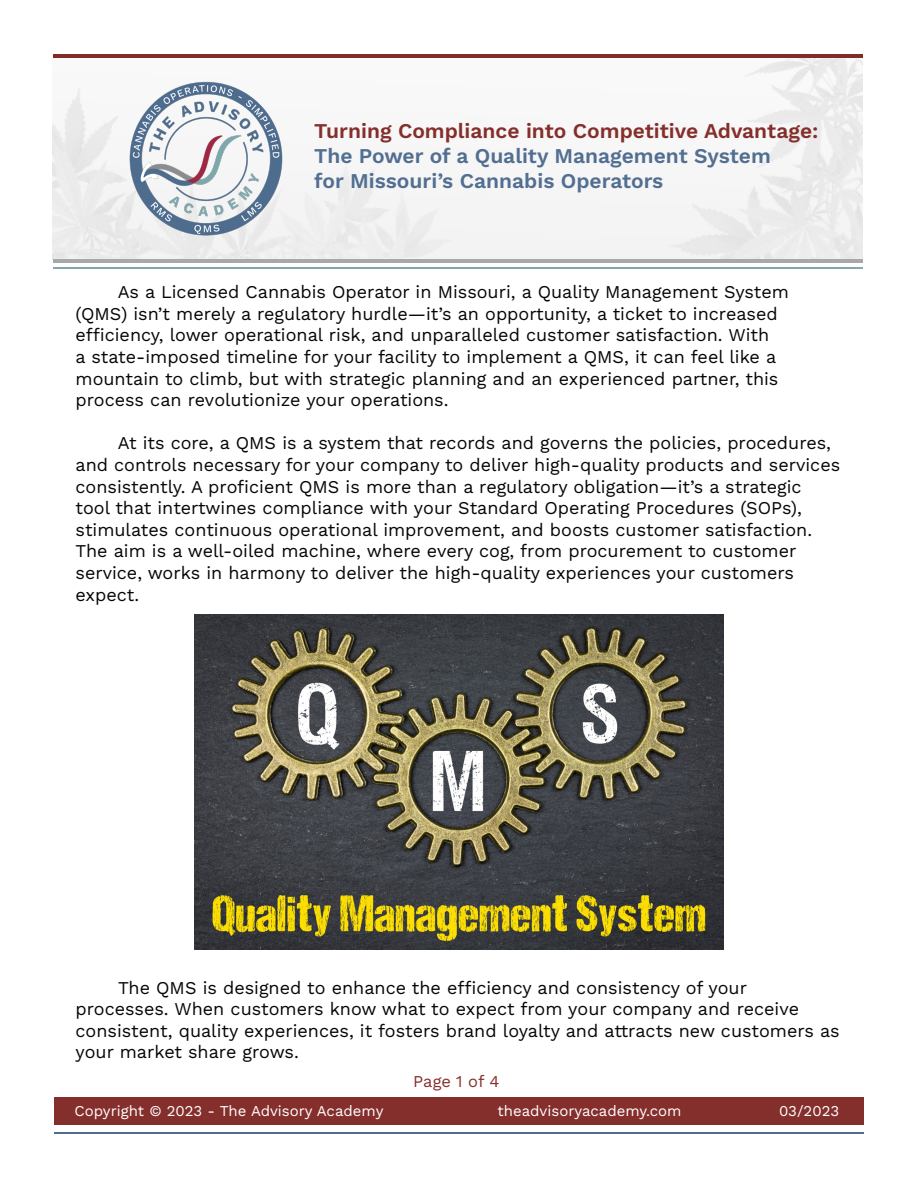
<style>
.page{position:relative;width:918px;height:1188px;background:#fff}
.page>*{position:absolute;margin:0;border:0;box-sizing:border-box;transform-origin:0 0}
.t1{font:600 21px/25.2px "Work Sans";color:#852f2c}
.t2{font:600 21px "Work Sans";color:#526e91}
.t3{font:18px/21.6px "Work Sans";color:#060605}
.t4{font:16.5px "Work Sans";color:#852f2c}
.t5{font:15px "Work Sans";color:#fff}
.s1{color:#526e91}
</style>
<div class="page">
<img style="left:53px;top:57px;width:810px;height:202px">
<img style="left:128px;top:80px;width:157px;height:157px">
<hr style="left:53px;top:259px;width:810px;height:3px;background:#a7a8a8">
<hr style="left:53px;top:267px;width:810px;height:2px;background:#82a7ac">
<hr style="left:53px;top:54px;width:810px;height:3px;background:#802d2a">
<img style="left:194px;top:614px;width:530px;height:335px">
<div style="left:54px;top:1097px;width:810px;height:28px;background:#852f2c"></div>
<hr style="left:54px;top:1132px;width:810px;height:2px;background:#506d91">
<p class="t1" style="left:314px;top:117px;width:506px">Turning Compliance into Competitive Advantage:<br><span class="s1">The Power of a Quality Management System</span></p>
<p class="t2" style="left:314px;top:165px;width:351px">for Missouri’s Cannabis Operators</p>
<p class="t3" style="left:76px;top:281px;width:715px;text-indent:42px">As a Licensed Cannabis Operator in Missouri, a Quality Management System (QMS) isn’t merely a regulatory hurdle—it’s an opportunity, a ticket to increased efficiency, lower operational risk, and unparalleled customer satisfaction. With<br>a state-imposed timeline for your facility to implement a QMS, it can feel like a mountain to climb, but with strategic planning and an experienced partner, this process can revolutionize your operations.</p>
<p class="t3" style="left:76px;top:432px;width:766px;text-indent:42px">At its core, a QMS is a system that records and governs the policies, procedures, and controls necessary for your company to deliver high-quality products and services consistently. A proficient QMS is more than a regulatory obligation—it’s a strategic tool that intertwines compliance with your Standard Operating Procedures (SOPs), stimulates continuous operational improvement, and boosts customer satisfaction.<br>The aim is a well-oiled machine, where every cog, from procurement to customer service, works in harmony to deliver the high-quality experiences your customers expect.</p>
<p class="t3" style="left:76px;top:976px;width:766px;text-indent:42px">The QMS is designed to enhance the efficiency and consistency of your processes. When customers know what to expect from your company and receive consistent, quality experiences, it fosters brand loyalty and attracts new customers as your market share grows.</p>
<p class="t4" style="left:413px;top:1069px;width:88px">Page 1 of 4</p>
<p class="t5" style="left:74px;top:1100px;width:310px">Copyright © 2023 - The Advisory Academy</p>
<p class="t5" style="left:498px;top:1100px;width:186px">theadvisoryacademy.com</p>
<p class="t5" style="left:779px;top:1100px;width:61px">03/2023</p>
</div>
